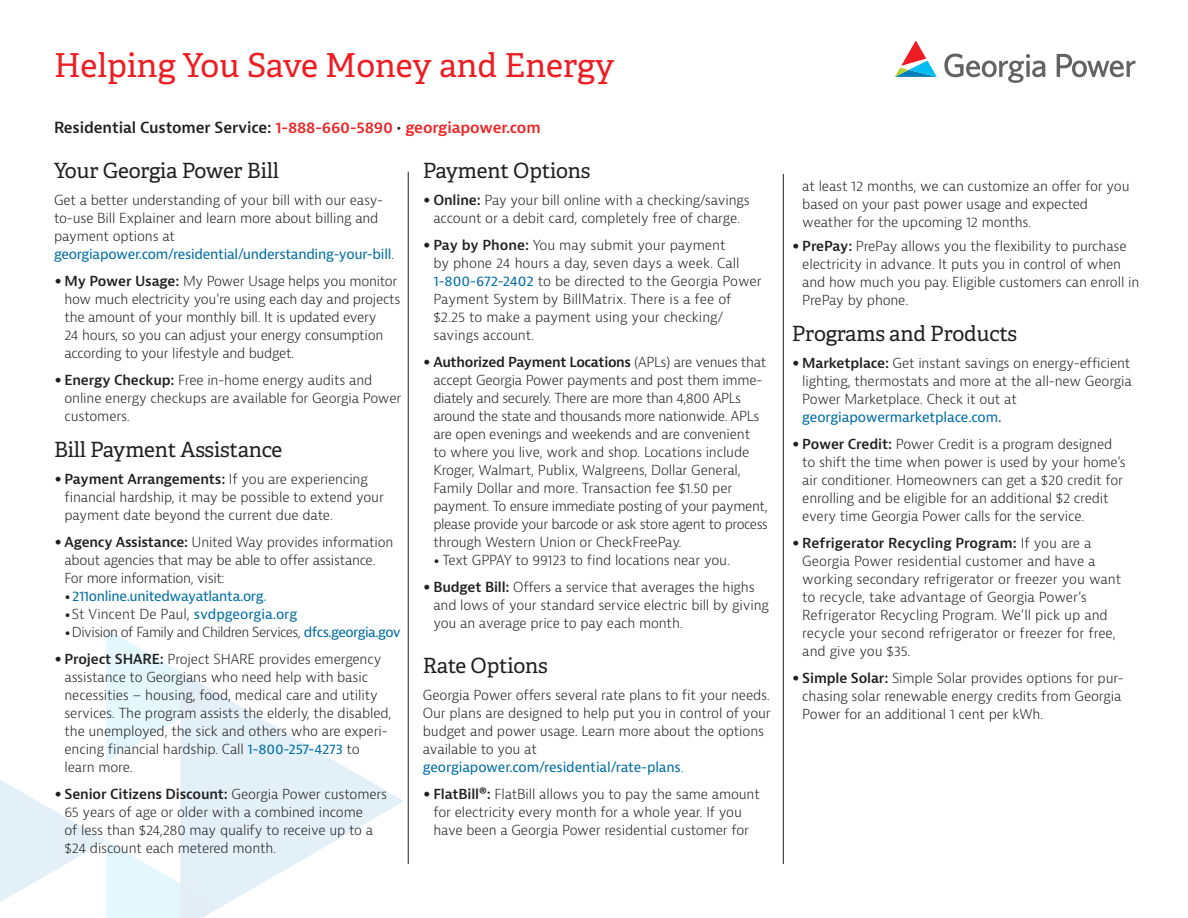
<style>
.page{position:relative;width:1188px;height:918px;background:#fff}
.page>*{position:absolute;margin:0;border:0;box-sizing:border-box;transform-origin:0 0}
.t1{font:33px "Adelle";color:#ee1d23}
.t2{font:21px "Adelle";letter-spacing:-.01em;color:#231f20}
.t3{font:600 15px "Bernina Sans";letter-spacing:-.01em;color:#ee2323}
.t4{font:300 13.5px/18px "Bernina Sans";letter-spacing:-.01em;color:#231f20}
.t5{font:13.5px "Bernina Sans";letter-spacing:-.025em;color:#006ca4}
.t6{font:300 13.5px "Bernina Sans";letter-spacing:-.04em;color:#231f20}
.s1{color:#231f20}
.s2{font-weight:400;color:#006ca4}
.s3{font-family:"Univers";font-stretch:condensed}
.s4{font-weight:600}
.s5{font-family:"Univers";font-weight:300;font-stretch:condensed;font-size:10.5px;color:#231f20}
.s6{color:#00aeef}
.s7{font-family:"Univers";font-stretch:condensed;font-size:10.5px}
.s8{font-weight:300}
.s9{font-weight:400}
</style>
<div class="page">
<svg style="left:221px;top:695px;width:182px;height:212px;fill:#e9f3f8"></svg>
<svg style="left:0;top:629px;width:221px;height:289px"></svg>
<hr style="left:408px;top:172px;width:1px;height:692px;background:#231f20">
<hr style="left:783px;top:174px;width:1px;height:690px;background:#231f20">
<svg style="left:895px;top:40px;width:42px;height:37px"></svg>
<svg style="left:944px;top:54px;width:192px;height:29px"></svg>
<p class="t1" style="left:54px;top:45px;width:562px">Helping You Save Money and Energy</p>
<p class="t3" style="left:54px;top:118px;width:488px"><span class="s1">Residential Customer Service:</span> 1-888-660-5890 <span class="s1">•</span> georgiapower.com</p>
<p class="t2" style="left:54px;top:158px;width:227px">Your Georgia Power Bill</p>
<p class="t4" style="left:54px;top:192px;width:342px">Get a better understanding of your bill with our easy&shy;to-use Bill Explainer and learn more about billing and payment options at <span class="s2">georgiapower.com/residential/understanding-your-bill</span>.</p>
<p class="t4" style="left:64px;top:273px;width:338px;text-indent:-10px"><span class="s3">•</span> <span class="s4">My Power Usage:</span> My Power Usage helps you monitor how much electricity you’re using each day and projects the amount of your monthly bill. It is updated every<br>24 hours, so you can adjust your energy consumption according to your lifestyle and budget.</p>
<p class="t4" style="left:64px;top:372px;width:338px;text-indent:-10px"><span class="s3">•</span> <span class="s4">Energy Checkup:</span> Free in-home energy audits and online energy checkups are available for Georgia Power customers.</p>
<p class="t2" style="left:54px;top:437px;width:230px">Bill Payment Assistance</p>
<p class="t4" style="left:64px;top:471px;width:321px;text-indent:-10px"><span class="s3">•</span> <span class="s4">Payment Arrangements:</span> If you are experiencing financial hardship, it may be possible to extend your payment date beyond the current due date.</p>
<p class="t4" style="left:64px;top:534px;width:330px;text-indent:-10px"><span class="s3">•</span> <span class="s4">Agency Assistance:</span> United Way provides information about agencies that may be able to offer assistance.<br>For more information, visit:</p>
<p class="t5" style="left:64px;top:587px;width:204px"><span class="s5">•</span>211online.unitedwayatlanta.org<span class="s6">.</span></p>
<p class="t4" style="left:64px;top:606px;width:234px"><span class="s7">•</span>St Vincent De Paul, <span class="s2">svdpgeorgia.org</span></p>
<p class="t6" style="left:64px;top:623px;width:338px"><span class="s7">•</span>Division of Family and Children Services, <span class="s2">dfcs.georgia.gov</span></p>
<p class="t4" style="left:64px;top:651px;width:329px;text-indent:-10px"><span class="s3">•</span> <span class="s4">Project SHARE:</span> Project SHARE provides emergency assistance to Georgians who need help with basic necessities – housing, food, medical care and utility services. The program assists the elderly, the disabled, the unemployed, the sick and others who are experi&shy;encing financial hardship. Call <span class="s2">1-800-257-4273</span> to learn more.</p>
<p class="t4" style="left:64px;top:786px;width:324px;text-indent:-10px"><span class="s3">•</span> <span class="s4">Senior Citizens Discount:</span> Georgia Power customers 65 years of age or older with a combined income<br>of less than $24,280 may qualify to receive up to a $24 discount each metered month.</p>
<p class="t2" style="left:423px;top:158px;width:169px">Payment Options</p>
<p class="t4" style="left:423px;top:192px;width:328px;text-align:center"><span class="s3">•</span> <span class="s4">Online:</span> Pay your bill online with a checking/savings account or a debit card, completely free of charge.</p>
<p class="t4" style="left:433px;top:237px;width:330px;text-indent:-10px"><span class="s3">•</span> <span class="s4">Pay by Phone:</span> You may submit your payment<br>by phone 24 hours a day, seven days a week. Call <span class="s2">1-800-672-2402</span> to be directed to the Georgia Power Payment System by BillMatrix. There is a fee of $2.25 to make a payment using your checking/ savings account.</p>
<p class="t4" style="left:433px;top:354px;width:334px;text-indent:-10px"><span class="s3">•</span> <span class="s4">Authorized Payment Locations</span> (APLs) are venues that accept Georgia Power payments and post them imme&shy;diately and securely. There are more than 4,800 APLs around the state and thousands more nationwide. APLs are open evenings and weekends and are convenient to where you live, work and shop. Locations include Kroger, Walmart, Publix, Walgreens, Dollar General, Family Dollar and more. Transaction fee $1.50 per</p>
<p class="t4" style="left:433px;top:498px;width:336px;text-align:justify">payment. To ensure immediate posting of your payment, please provide your barcode or ask store agent to process through Western Union or CheckFreePay.</p>
<p class="t4" style="left:433px;top:552px;width:298px"><span class="s7">•</span> Text GPPAY to 99123 to find locations near you.</p>
<p class="t4" style="left:433px;top:579px;width:337px;text-indent:-10px"><span class="s3">•</span> <span class="s4">Budget Bill:</span> Offers a service that averages the highs and lows of your standard service electric bill by giving you an average price to pay each month.</p>
<p class="t2" style="left:423px;top:653px;width:126px">Rate Options</p>
<p class="t4" style="left:423px;top:687px;width:349px">Georgia Power offers several rate plans to fit your needs.<br>Our plans are designed to help put you in control of your budget and power usage. Learn more about the options available to you at</p>
<p class="t5" style="left:423px;top:758px;width:262px">georgiapower.com/residential/rate-plans<span class="s8">.</span></p>
<p class="t4" style="left:423px;top:786px;width:339px;text-align:center"><span class="s3">•</span> <span class="s4">FlatBill®:</span> FlatBill allows you to pay the same amount for electricity every month for a whole year. If you have been a Georgia Power residential customer for</p>
<p class="t4" style="left:802px;top:178px;width:329px">at least 12 months, we can customize an offer for you</p>
<p class="t4" style="left:802px;top:196px;width:287px">based on your past power usage and expected weather for the upcoming 12 months.</p>
<p class="t4" style="left:802px;top:238px;width:338px;text-indent:-10px"><span class="s3">•</span> <span class="s4">PrePay:</span> PrePay allows you the flexibility to purchase electricity in advance. It puts you in control of when and how much you pay. Eligible customers can enroll in PrePay by phone.</p>
<p class="t2" style="left:792px;top:321px;width:227px">Programs and Products</p>
<p class="t4" style="left:802px;top:355px;width:331px;text-indent:-10px"><span class="s3">•</span> <span class="s4">Marketplace:</span> Get instant savings on energy-efficient lighting, thermostats and more at the all-new Georgia Power Marketplace. Check it out at <span class="s2">georgiapowermarketplace.com</span><span class="s9">.</span></p>
<p class="t4" style="left:802px;top:436px;width:325px;text-indent:-10px"><span class="s3">•</span> <span class="s4">Power Credit:</span> Power Credit is a program designed to shift the time when power is used by your home’s air conditioner. Homeowners can get a $20 credit for enrolling and be eligible for an additional $2 credit every time Georgia Power calls for the service.</p>
<p class="t4" style="left:802px;top:535px;width:321px;text-indent:-10px"><span class="s3">•</span> <span class="s4">Refrigerator Recycling Program:</span> If you are a Georgia Power residential customer and have a working secondary refrigerator or freezer you want to recycle, take advantage of Georgia Power’s Refrigerator Recycling Program. We’ll pick up and recycle your second refrigerator or freezer for free, and give you $35.</p>
<p class="t4" style="left:802px;top:670px;width:323px;text-indent:-10px"><span class="s3">•</span> <span class="s4">Simple Solar:</span> Simple Solar provides options for pur&shy;chasing solar renewable energy credits from Georgia<br>Power for an additional 1 cent per kWh.</p>
</div>
